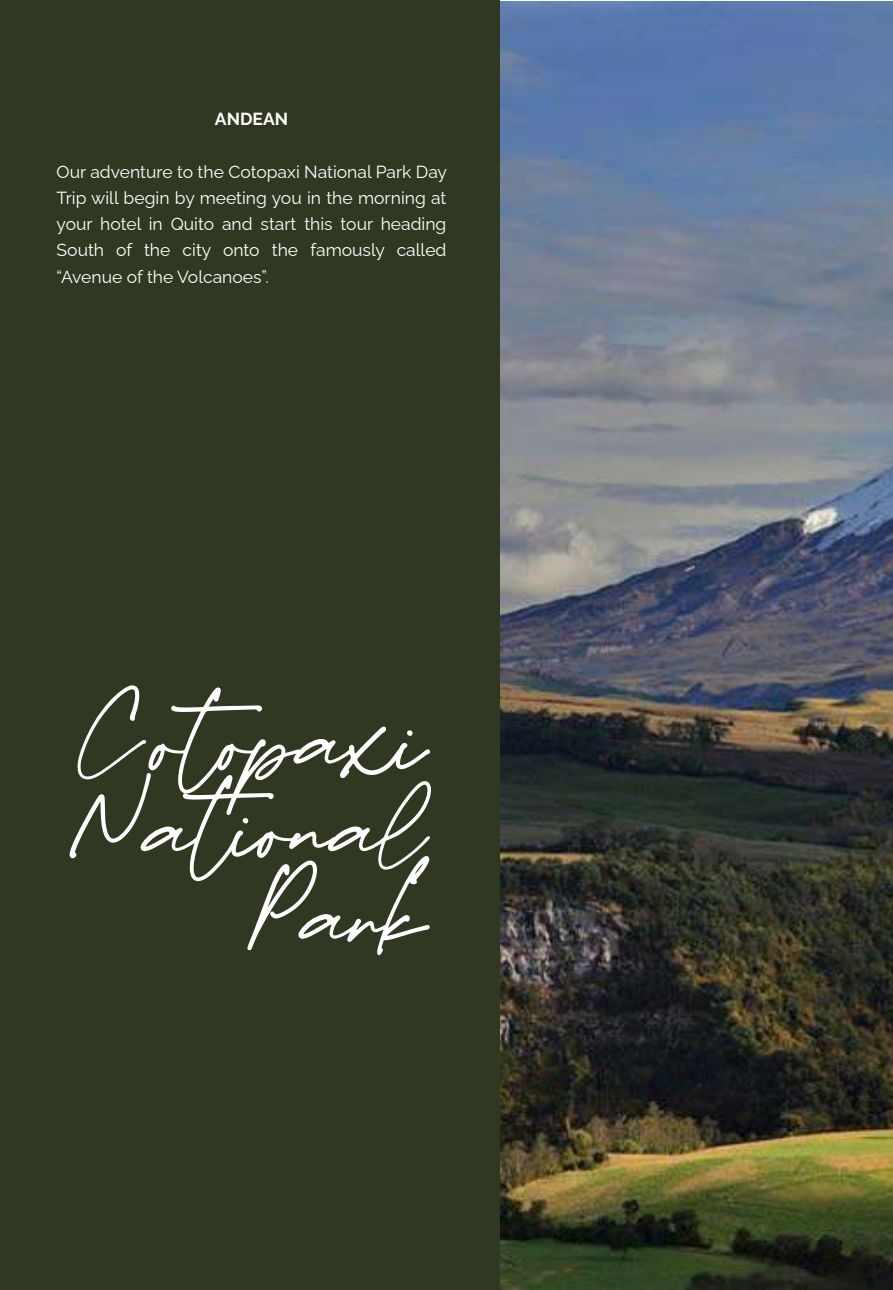
<style>
.page{position:relative;width:893px;height:1290px;background:#fff}
.page>*{position:absolute;margin:0;border:0;box-sizing:border-box;transform-origin:0 0}
.t1{font:157.5px "Gloved";color:#fff}
.t2{font:17.5px/26.2px "Raleway";color:#fff;text-align:justify}
.t3{font:700 17.5px "Raleway";color:#fff}
</style>
<div class="page">
<img style="left:500px;top:2px;width:393px;height:1288px">
<div style="left:0;top:0;width:500px;height:1290px;background:#303822"></div>
<p class="t3" style="left:215px;top:105px;width:75px">ANDEAN</p>
<p class="t2" style="left:57px;top:156px;width:392px">Our adventure to the Cotopaxi National Park Day Trip will begin by meeting you in the morning at your hotel in Quito and start this tour heading South of the city onto the famously called “Avenue of the Volcanoes”.</p>
<h1 class="t1" style="left:70px;top:676px;width:360px">Cotopaxi</h1>
<h1 class="t1" style="left:62px;top:764px;width:368px">National</h1>
<h1 class="t1" style="left:240px;top:851px;width:190px">Park</h1>
</div>
